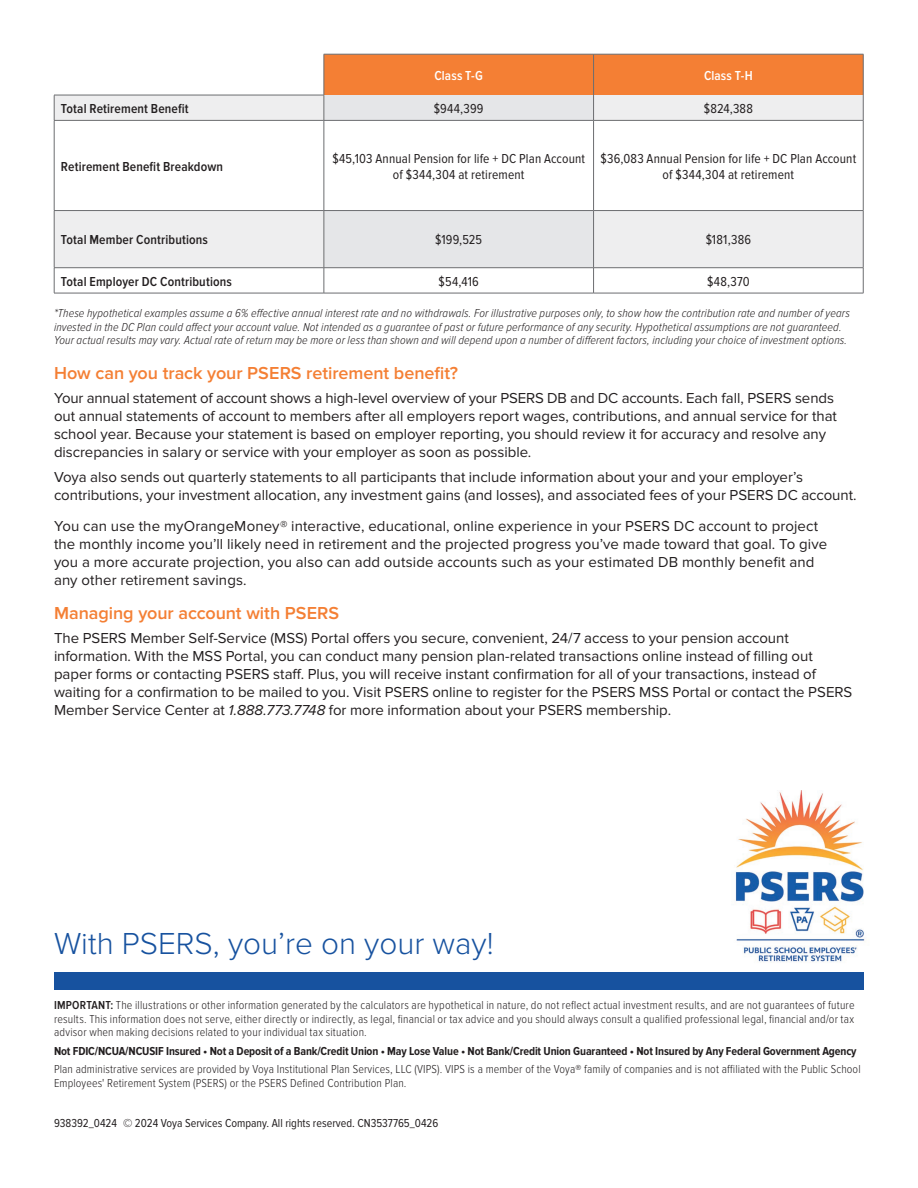
<style>
.page{position:relative;width:918px;height:1188px;background:#fff}
.page>*{position:absolute;margin:0;border:0;box-sizing:border-box;transform-origin:0 0}
.V-Intro_Callout_Text{font:300 31.5px "Proxima Nova";color:#17529f}
.No_Spacing{font:600 18px "Proxima Nova";letter-spacing:-.005em;color:#f47f34}
.No_Spacing-2{font:15px/18px "Proxima Nova";color:#231f20}
.V-Title_Big_K_O{font:13.5px/16.5px "Proxima Nova Cond";letter-spacing:.01em;color:#231f20;text-align:center}
.V-Title_Big_K_O-2{font:600 13.5px "Proxima Nova Cond";letter-spacing:.01em;color:#231f20}
.V-Title_Big_K_O-3{font:600 13.5px "Proxima Nova Cond";letter-spacing:.01em;color:#fff}
.No_Spacing-3{font:italic 300 12px/13.5px "Proxima Nova Cond";letter-spacing:.01em;color:#231f20}
.No_Spacing-4{font:300 12px/13.5px "Proxima Nova Cond";letter-spacing:.015em;color:#231f20;text-align:justify}
.V-Legal_Footnote_Com{font:300 12px/13.5px "Proxima Nova Cond";letter-spacing:.01em;color:#231f20}
.V-Bank_Bug{font:700 12px "Proxima Nova Cond";letter-spacing:-.01em;color:#231f20}
.V-Eship_QB_CN{font:12px "Proxima Nova Cond";color:#231f20}
.s1{font-style:italic}
.s2{font-weight:600}
</style>
<div class="page">
<div style="left:54px;top:972px;width:810px;height:18px;background:#17529f"></div>
<img style="left:735px;top:790px;width:130px;height:173px">
<svg style="left:55px;top:96px;width:808px;height:171px"></svg>
<svg style="left:325px;top:121px;width:268px;height:146px"></svg>
<svg style="left:54px;top:96px;width:1px;height:24px"></svg>
<svg style="left:324px;top:55px;width:540px;height:65px;background:#efa77a"></svg>
<hr style="left:54px;top:120px;width:270px;height:1px;background:#6c6d70">
<hr style="left:54px;top:121px;width:1px;height:89px;background:#6c6d70">
<hr style="left:324px;top:120px;width:270px;height:1px;background:#6c6d70">
<hr style="left:324px;top:121px;width:1px;height:89px;background:#6c6d70">
<hr style="left:594px;top:120px;width:269px;height:1px;background:#6c6d70">
<hr style="left:593px;top:121px;width:1px;height:89px;background:#6c6d70">
<hr style="left:863px;top:121px;width:1px;height:89px;background:#6c6d70">
<hr style="left:54px;top:210px;width:270px;height:1px;background:#6c6d70">
<hr style="left:54px;top:211px;width:1px;height:57px;background:#6c6d70">
<hr style="left:324px;top:210px;width:270px;height:1px;background:#6c6d70">
<hr style="left:324px;top:211px;width:1px;height:57px;background:#6c6d70">
<hr style="left:594px;top:210px;width:269px;height:1px;background:#6c6d70">
<hr style="left:593px;top:211px;width:1px;height:57px;background:#6c6d70">
<hr style="left:54px;top:267px;width:270px;height:1px;background:#6c6d70">
<svg style="left:54px;top:268px;width:1px;height:25px"></svg>
<hr style="left:324px;top:267px;width:270px;height:1px;background:#6c6d70">
<svg style="left:324px;top:268px;width:1px;height:25px"></svg>
<hr style="left:594px;top:267px;width:269px;height:1px;background:#6c6d70">
<svg style="left:593px;top:268px;width:1px;height:25px"></svg>
<hr style="left:54px;top:293px;width:270px;height:1px;background:#6c6d70">
<hr style="left:324px;top:293px;width:270px;height:1px;background:#6c6d70">
<hr style="left:594px;top:293px;width:269px;height:1px;background:#6c6d70">
<hr style="left:54px;top:95px;width:270px;height:1px;background:#6c6d70">
<hr style="left:863px;top:211px;width:1px;height:57px;background:#6c6d70">
<svg style="left:863px;top:268px;width:1px;height:25px"></svg>
<hr style="left:324px;top:54px;width:270px;height:1px;background:#6c6d70">
<hr style="left:324px;top:54px;width:1px;height:41px;background:#6c6d70">
<hr style="left:594px;top:54px;width:269px;height:1px;background:#6c6d70">
<hr style="left:863px;top:54px;width:1px;height:41px;background:#6c6d70">
<p class="V-Title_Big_K_O-3" style="left:434px;top:68px;width:50px">Class T-G</p>
<p class="V-Title_Big_K_O-3" style="left:704px;top:68px;width:50px">Class T-H</p>
<p class="V-Title_Big_K_O-2" style="left:61px;top:101px;width:129px">Total Retirement Benefit</p>
<p class="V-Title_Big_K_O" style="left:434px;top:101px;width:51px">$944,399</p>
<p class="V-Title_Big_K_O" style="left:704px;top:101px;width:51px">$824,388</p>
<p class="V-Title_Big_K_O-2" style="left:61px;top:159px;width:164px">Retirement Benefit Breakdown</p>
<p class="V-Title_Big_K_O" style="left:332px;top:150px;width:254px">$45,103 Annual Pension for life + DC Plan Account of $344,304 at retirement</p>
<p class="V-Title_Big_K_O" style="left:601px;top:150px;width:257px">$36,083 Annual Pension for life + DC Plan Account of $344,304 at retirement</p>
<p class="V-Title_Big_K_O-2" style="left:61px;top:232px;width:149px">Total Member Contributions</p>
<p class="V-Title_Big_K_O" style="left:435px;top:232px;width:49px">$199,525</p>
<p class="V-Title_Big_K_O" style="left:706px;top:232px;width:47px">$181,386</p>
<p class="V-Title_Big_K_O-2" style="left:61px;top:274px;width:172px">Total Employer DC Contributions</p>
<p class="V-Title_Big_K_O" style="left:439px;top:273px;width:42px">$54,416</p>
<p class="V-Title_Big_K_O" style="left:707px;top:273px;width:44px">$48,370</p>
<p class="No_Spacing-3" style="left:54px;top:307px;width:798px">*These hypothetical examples assume a 6% effective annual interest rate and no withdrawals. For illustrative purposes only, to show how the contribution rate and number of years invested in the DC Plan could affect your account value. Not intended as a guarantee of past or future performance of any security. Hypothetical assumptions are not guaranteed.<br>Your actual results may vary. Actual rate of return may be more or less than shown and will depend upon a number of different factors, including your choice of investment options.</p>
<p class="No_Spacing" style="left:54px;top:363px;width:406px">How can you track your PSERS retirement benefit?</p>
<p class="No_Spacing-2" style="left:54px;top:389px;width:785px">Your annual statement of account shows a high-level overview of your PSERS DB and DC accounts. Each fall, PSERS sends out annual statements of account to members after all employers report wages, contributions, and annual service for that school year. Because your statement is based on employer reporting, you should review it for accuracy and resolve any discrepancies in salary or service with your employer as soon as possible.</p>
<p class="No_Spacing-2" style="left:54px;top:468px;width:804px">Voya also sends out quarterly statements to all participants that include information about your and your employer’s contributions, your investment allocation, any investment gains (and losses), and associated fees of your PSERS DC account.</p>
<p class="No_Spacing-2" style="left:54px;top:517px;width:775px">You can use the myOrangeMoney® interactive, educational, online experience in your PSERS DC account to project the monthly income you’ll likely need in retirement and the projected progress you’ve made toward that goal. To give you a more accurate projection, you also can add outside accounts such as your estimated DB monthly benefit and any other retirement savings.</p>
<p class="No_Spacing" style="left:54px;top:603px;width:287px">Managing your account with PSERS</p>
<p class="No_Spacing-2" style="left:54px;top:629px;width:800px">The PSERS Member Self-Service (MSS) Portal offers you secure, convenient, 24/7 access to your pension account information. With the MSS Portal, you can conduct many pension plan-related transactions online instead of filling out paper forms or contacting PSERS staff. Plus, you will receive instant confirmation for all of your transactions, instead of waiting for a confirmation to be mailed to you. Visit PSERS online to register for the PSERS MSS Portal or contact the PSERS Member Service Center at <span class="s1">1.888.773.7748</span> for more information about your PSERS membership.</p>
<p class="V-Intro_Callout_Text" style="left:54px;top:926px;width:441px">With PSERS, you’re on your way!</p>
<p class="No_Spacing-4" style="left:54px;top:999px;width:802px"><span class="s2">IMPORTANT:</span> The illustrations or other information generated by the calculators are hypothetical in nature, do not reflect actual investment results, and are not guarantees of future results. This information does not serve, either directly or indirectly, as legal, financial or tax advice and you should always consult a qualified professional legal, financial and/or tax advisor when making decisions related to your individual tax situation.</p>
<p class="V-Bank_Bug" style="left:54px;top:1044px;width:804px">Not FDIC/NCUA/NCUSIF Insured • Not a Deposit of a Bank/Credit Union • May Lose Value • Not Bank/Credit Union Guaranteed • Not Insured by Any Federal Government Agency</p>
<p class="V-Legal_Footnote_Com" style="left:54px;top:1063px;width:808px">Plan administrative services are provided by Voya Institutional Plan Services, LLC (VIPS). VIPS is a member of the Voya® family of companies and is not affiliated with the Public School<br>Employees' Retirement System (PSERS) or the PSERS Defined Contribution Plan.</p>
<p class="V-Eship_QB_CN" style="left:54px;top:1117px;width:386px">938392_0424 © 2024 Voya Services Company. All rights reserved. CN3537765_0426</p>
</div>
